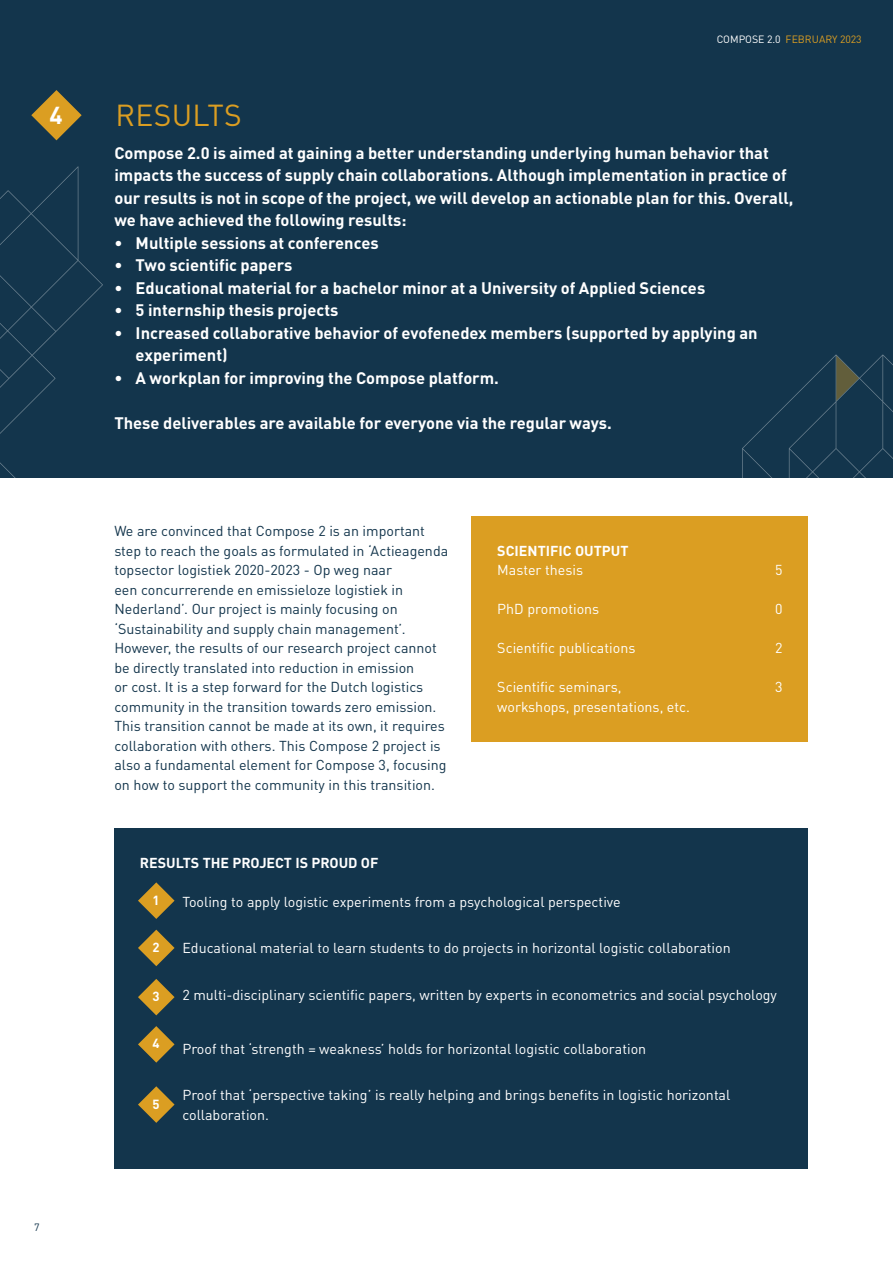
<style>
.page{position:relative;width:893px;height:1263px;background:#fff}
.page>*{position:absolute;margin:0;border:0;box-sizing:border-box;transform-origin:0 0}
.t1{font:30px "DINOT";letter-spacing:.01em;color:#db9e22}
.t2{font:700 24.3px "DINOT";color:#fff}
.t3{font:700 16.5px/22.5px "DINOT";color:#fff}
.t4{font:14.25px/19.5px "DINOT";color:#13354c}
.t5{font:14.25px/19.5px "DINOT";color:#fff}
.t6{font:700 14.25px "DINOT";color:#fff}
.t7{font:700 13.05px "DINOT";color:#fff}
.t8{font:10.5px "DINOT";color:#db9e22}
.t9{font:10.5px "DINOT";color:#13354c}
.s1{color:#fff}
</style>
<div class="page">
<div style="left:0;top:0;width:893px;height:478px;background:#13354c"></div>
<svg style="left:742px;top:354px;width:151px;height:124px"></svg>
<svg style="left:836px;top:356px;width:23px;height:45px"></svg>
<svg style="left:0;top:140px;width:103px;height:338px"></svg>
<svg style="left:31px;top:90px;width:51px;height:50px"></svg>
<div style="left:472px;top:516px;width:336px;height:226px;background:#db9e22"></div>
<div style="left:114px;top:828px;width:694px;height:341px;background:#13354c"></div>
<svg style="left:138px;top:930px;width:37px;height:36px"></svg>
<svg style="left:138px;top:882px;width:37px;height:37px"></svg>
<svg style="left:138px;top:1026px;width:37px;height:37px"></svg>
<svg style="left:138px;top:979px;width:37px;height:36px"></svg>
<svg style="left:138px;top:1086px;width:37px;height:37px"></svg>
<p class="t2" style="left:49px;top:100px;width:15px">4</p>
<p class="t9" style="left:34px;top:1220px;width:7px">7</p>
<p class="t8" style="left:717px;top:33px;width:147px"><span class="s1">COMPOSE 2.0</span> FEBRUARY 2023</p>
<p class="t1" style="left:115px;top:96px;width:128px">RESULTS</p>
<p class="t3" style="left:114px;top:141px;width:680px">Compose 2.0 is aimed at gaining a better understanding underlying human behavior that impacts the success of supply chain collaborations. Although implementation in practice of our results is not in scope of the project, we will develop an actionable plan for this. Overall, we have achieved the following results:</p>
<p class="t3" style="left:114px;top:231px;width:266px">• Multiple sessions at conferences</p>
<p class="t3" style="left:114px;top:253px;width:180px">• Two scientific papers</p>
<p class="t3" style="left:114px;top:276px;width:592px">• Educational material for a bachelor minor at a University of Applied Sciences</p>
<p class="t3" style="left:114px;top:298px;width:225px">• 5 internship thesis projects</p>
<p class="t3" style="left:136px;top:321px;width:623px;text-indent:-21px">• Increased collaborative behavior of evofenedex members (supported by applying an experiment)</p>
<p class="t3" style="left:114px;top:366px;width:386px">• A workplan for improving the Compose platform.</p>
<p class="t3" style="left:114px;top:411px;width:499px">These deliverables are available for everyone via the regular ways.</p>
<p class="t4" style="left:114px;top:521px;width:335px">We are convinced that Compose 2 is an important step to reach the goals as formulated in ‘Actieagenda topsector logistiek 2020-2023 - Op weg naar<br>een concurrerende en emissieloze logistiek in Nederland’. Our project is mainly focusing on ‘Sustainability and supply chain management’.<br>However, the results of our research project cannot be directly translated into reduction in emission<br>or cost. It is a step forward for the Dutch logistics community in the transition towards zero emission.<br>This transition cannot be made at its own, it requires collaboration with others. This Compose 2 project is also a fundamental element for Compose 3, focusing on how to support the community in this transition.</p>
<p class="t6" style="left:497px;top:541px;width:133px">SCIENTIFIC OUTPUT</p>
<p class="t5" style="left:497px;top:560px;width:87px">Master thesis</p>
<p class="t5" style="left:775px;top:560px;width:9px">5</p>
<p class="t5" style="left:497px;top:599px;width:104px">PhD promotions</p>
<p class="t5" style="left:775px;top:599px;width:9px">0</p>
<p class="t5" style="left:497px;top:638px;width:140px">Scientific publications</p>
<p class="t5" style="left:775px;top:638px;width:9px">2</p>
<p class="t5" style="left:497px;top:677px;width:126px">Scientific seminars,</p>
<p class="t5" style="left:775px;top:677px;width:9px">3</p>
<p class="t5" style="left:497px;top:696px;width:194px">workshops, presentations, etc.</p>
<p class="t6" style="left:140px;top:853px;width:240px">RESULTS THE PROJECT IS PROUD OF</p>
<p class="t5" style="left:182px;top:891px;width:440px">Tooling to apply logistic experiments from a psychological perspective</p>
<p class="t5" style="left:182px;top:938px;width:550px">Educational material to learn students to do projects in horizontal logistic collaboration</p>
<p class="t5" style="left:182px;top:984px;width:596px">2 multi-disciplinary scientific papers, written by experts in econometrics and social psychology</p>
<p class="t5" style="left:182px;top:1038px;width:465px">Proof that ‘strength = weakness’ holds for horizontal logistic collaboration</p>
<p class="t5" style="left:182px;top:1085px;width:549px">Proof that ‘perspective taking’ is really helping and brings benefits in logistic horizontal collaboration.</p>
<p class="t7" style="left:152px;top:891px;width:9px">1</p>
<p class="t7" style="left:152px;top:939px;width:9px">2</p>
<p class="t7" style="left:152px;top:988px;width:9px">3</p>
<p class="t7" style="left:152px;top:1035px;width:9px">4</p>
<p class="t7" style="left:152px;top:1095px;width:9px">5</p>
</div>
